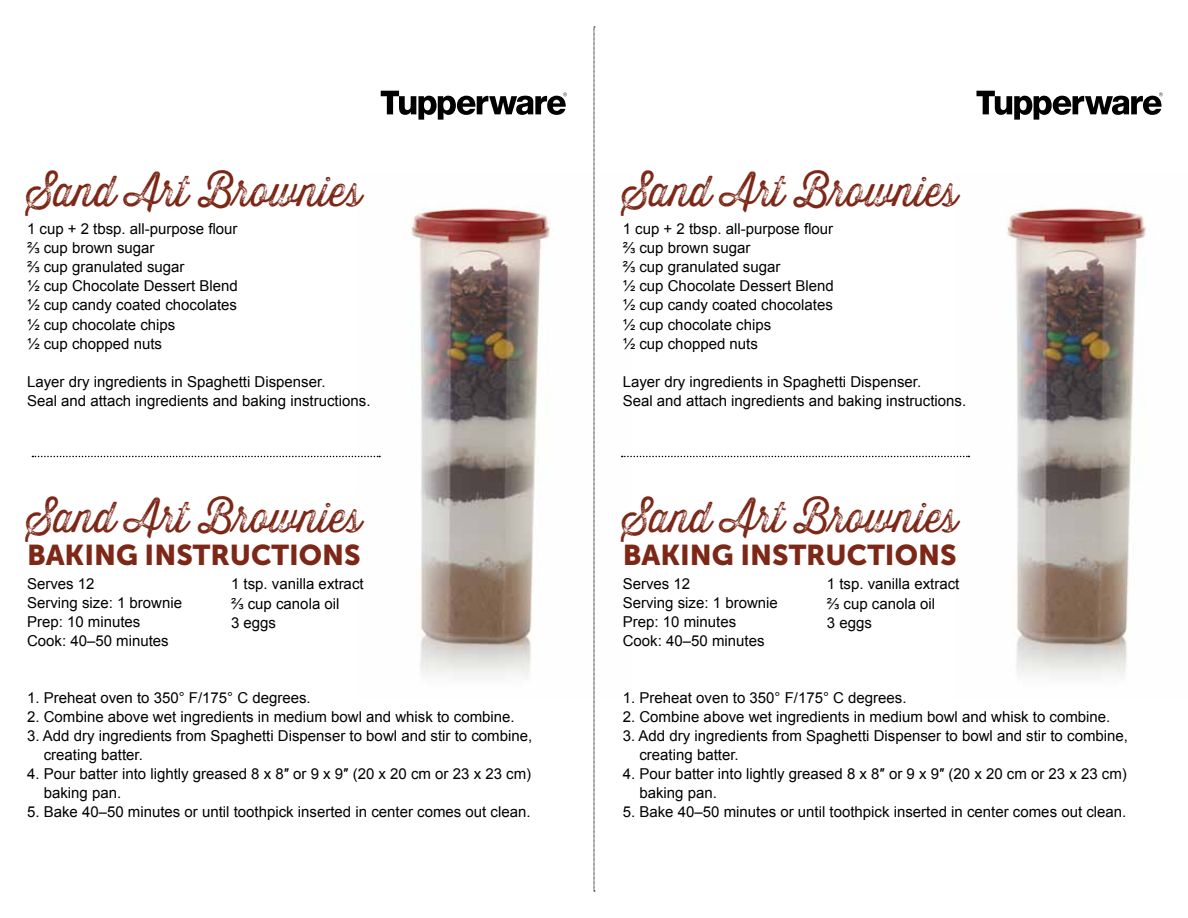
<style>
.page{position:relative;width:1188px;height:918px;background:#fff}
.page>*{position:absolute;margin:0;border:0;box-sizing:border-box;transform-origin:0 0}
.t1{font:42px "Thirsty Rough Lt Thr";color:#7d2717}
.t2{font:28.5px "Museo Sans 900";color:#7d2717}
.t3{font:15px/19px "Arial";color:#000}
</style>
<div class="page">
<img style="left:358px;top:171px;width:273px;height:529px">
<img style="left:954px;top:208px;width:192px;height:469px">
<svg style="left:594px;top:27px;width:1px;height:865px"></svg>
<svg style="left:381px;top:91px;width:186px;height:29px"></svg>
<svg style="left:976px;top:91px;width:187px;height:29px"></svg>
<svg style="left:32px;top:456px;width:348px;height:1px"></svg>
<svg style="left:622px;top:456px;width:347px;height:1px"></svg>
<img style="left:422px;top:396px;width:114px;height:108px">
<img style="left:1018px;top:396px;width:113px;height:108px">
<h1 class="t1" style="left:27px;top:161px;width:337px">Sand Art Brownies</h1>
<p class="t3" style="left:27px;top:220px;width:212px">1 cup + 2 tbsp. all-purpose flour ⅔ cup brown sugar<br>⅔ cup granulated sugar<br>½ cup Chocolate Dessert Blend ½ cup candy coated chocolates ½ cup chocolate chips<br>½ cup chopped nuts</p>
<p class="t3" style="left:27px;top:372px;width:345px">Layer dry ingredients in Spaghetti Dispenser.<br>Seal and attach ingredients and baking instructions.</p>
<h1 class="t1" style="left:623px;top:161px;width:337px">Sand Art Brownies</h1>
<p class="t3" style="left:623px;top:220px;width:212px">1 cup + 2 tbsp. all-purpose flour ⅔ cup brown sugar<br>⅔ cup granulated sugar<br>½ cup Chocolate Dessert Blend ½ cup candy coated chocolates ½ cup chocolate chips<br>½ cup chopped nuts</p>
<p class="t3" style="left:623px;top:372px;width:345px">Layer dry ingredients in Spaghetti Dispenser.<br>Seal and attach ingredients and baking instructions.</p>
<h1 class="t1" style="left:27px;top:487px;width:337px">Sand Art Brownies</h1>
<h2 class="t2" style="left:27px;top:539px;width:335px">BAKING I NSTRUCTIONS</h2>
<p class="t3" style="left:27px;top:574px;width:157px">Serves 12<br>Serving size: 1 brownie<br>Prep: 10 minutes<br>Cook: 40–50 minutes</p>
<h1 class="t1" style="left:623px;top:487px;width:337px">Sand Art Brownies</h1>
<h2 class="t2" style="left:623px;top:539px;width:335px">BAKING I NSTRUCTIONS</h2>
<p class="t3" style="left:623px;top:574px;width:157px">Serves 12<br>Serving size: 1 brownie<br>Prep: 10 minutes<br>Cook: 40–50 minutes</p>
<p class="t3" style="left:231px;top:575px;width:134px">1 tsp. vanilla extract ⅔ cup canola oil<br>3 eggs</p>
<p class="t3" style="left:827px;top:575px;width:134px">1 tsp. vanilla extract ⅔ cup canola oil<br>3 eggs</p>
<p class="t3" style="left:27px;top:688px;width:285px">1. Preheat oven to 350° F/175° C degrees.</p>
<p class="t3" style="left:27px;top:707px;width:489px">2. Combine above wet ingredients in medium bowl and whisk to combine.</p>
<p class="t3" style="left:44px;top:727px;width:490px;text-indent:-17px">3. Add dry ingredients from Spaghetti Dispenser to bowl and stir to combine, creating batter.</p>
<p class="t3" style="left:44px;top:765px;width:489px;text-indent:-17px">4. Pour batter into lightly greased 8 x 8″ or 9 x 9″ (20 x 20 cm or 23 x 23 cm) baking pan.</p>
<p class="t3" style="left:27px;top:803px;width:505px">5. Bake 40–50 minutes or until toothpick inserted in center comes out clean.</p>
<p class="t3" style="left:623px;top:688px;width:285px">1. Preheat oven to 350° F/175° C degrees.</p>
<p class="t3" style="left:623px;top:707px;width:489px">2. Combine above wet ingredients in medium bowl and whisk to combine.</p>
<p class="t3" style="left:639px;top:727px;width:490px;text-indent:-17px">3. Add dry ingredients from Spaghetti Dispenser to bowl and stir to combine, creating batter.</p>
<p class="t3" style="left:639px;top:765px;width:489px;text-indent:-17px">4. Pour batter into lightly greased 8 x 8″ or 9 x 9″ (20 x 20 cm or 23 x 23 cm) baking pan.</p>
<p class="t3" style="left:623px;top:803px;width:505px">5. Bake 40–50 minutes or until toothpick inserted in center comes out clean.</p>
</div>
